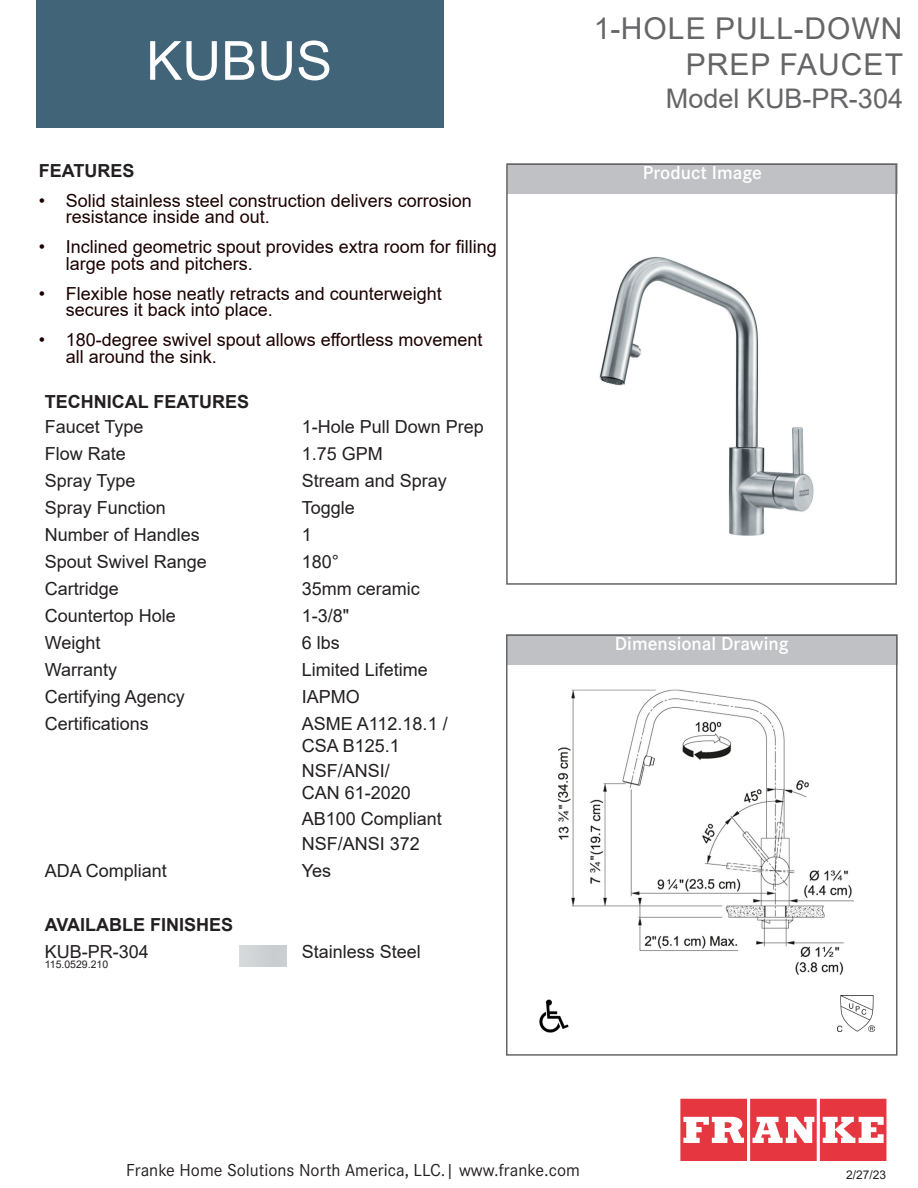
<style>
.page{position:relative;width:918px;height:1188px;background:#fff}
.page>*{position:absolute;margin:0;border:0;box-sizing:border-box;transform-origin:0 0}
.t1{font:54px "Arial";color:#fff}
.t2{font:30px "Arial";letter-spacing:.035em;color:#656568}
.t3{font:27px "Arial";color:#656568}
.t4{font:600 19.5px "Corporate S";color:#fff}
.t5{font:18px/21.6px "Arial";color:#231f20}
.t6{font:18px/16.5px "Arial";color:#1b0000}
.t7{font:18px "Corporate S";color:#231f20}
.t8{font:700 18px "Arial";color:#231f20}
.t9{font:12px "Arial";color:#231f20}
.t10{font:10.5px "Arial";color:#231f20}
</style>
<div class="page">
<svg style="left:680px;top:1099px;width:206px;height:62px"></svg>
<div style="left:37px;top:0;width:407px;height:127px;background:#416478"></div>
<div style="left:506px;top:634px;width:392px;height:31px;background:#c0c1c4"></div>
<div style="left:506px;top:634px;width:392px;height:422px;border:2px solid #656568"></div>
<div style="left:507px;top:164px;width:391px;height:30px;background:#c0c1c4"></div>
<div style="left:506px;top:164px;width:391px;height:421px;border:2px solid #656568"></div>
<img style="left:599px;top:256px;width:215px;height:280px">
<img style="left:559px;top:689px;width:295px;height:286px">
<img style="left:539px;top:999px;width:30px;height:34px">
<img style="left:837px;top:995px;width:37px;height:36px">
<p class="t1" style="left:146px;top:24px;width:188px">KUBUS</p>
<p class="t8" style="left:39px;top:158px;width:97px">FEATURES</p>
<p class="t6" style="left:66px;top:192px;width:408px;text-indent:-27px">• Solid stainless steel construction delivers corrosion resistance inside and out.</p>
<p class="t6" style="left:66px;top:238px;width:433px;text-indent:-27px">• Inclined geometric spout provides extra room for filling large pots and pitchers.</p>
<p class="t6" style="left:66px;top:285px;width:378px;text-indent:-27px">• Flexible hose neatly retracts and counterweight secures it back into place.</p>
<p class="t6" style="left:66px;top:331px;width:418px;text-indent:-27px">• 180-degree swivel spout allows effortless movement all around the sink.</p>
<p class="t8" style="left:45px;top:389px;width:206px">TECHNICAL FEATURES</p>
<p class="t5" style="left:45px;top:416px;width:100px">Faucet Type</p>
<p class="t5" style="left:302px;top:416px;width:184px">1-Hole Pull Down Prep</p>
<p class="t5" style="left:45px;top:443px;width:83px">Flow Rate</p>
<p class="t5" style="left:302px;top:443px;width:83px">1.75 GPM</p>
<p class="t5" style="left:45px;top:470px;width:92px">Spray Type</p>
<p class="t5" style="left:302px;top:470px;width:147px">Stream and Spray</p>
<p class="t5" style="left:45px;top:497px;width:123px">Spray Function</p>
<p class="t5" style="left:302px;top:497px;width:55px">Toggle</p>
<p class="t5" style="left:45px;top:524px;width:157px">Number of Handles</p>
<p class="t5" style="left:302px;top:524px;width:12px">1</p>
<p class="t5" style="left:45px;top:551px;width:164px">Spout Swivel Range</p>
<p class="t5" style="left:302px;top:551px;width:39px">180°</p>
<p class="t5" style="left:45px;top:578px;width:76px">Cartridge</p>
<p class="t5" style="left:302px;top:578px;width:120px">35mm ceramic</p>
<p class="t5" style="left:45px;top:605px;width:133px">Countertop Hole</p>
<p class="t5" style="left:302px;top:605px;width:49px">1-3/8"</p>
<p class="t5" style="left:45px;top:632px;width:57px">Weight</p>
<p class="t5" style="left:302px;top:632px;width:40px">6 lbs</p>
<p class="t5" style="left:45px;top:659px;width:74px">Warranty</p>
<p class="t5" style="left:302px;top:659px;width:128px">Limited Lifetime</p>
<p class="t5" style="left:45px;top:686px;width:142px">Certifying Agency</p>
<p class="t5" style="left:302px;top:686px;width:60px">IAPMO</p>
<p class="t5" style="left:45px;top:713px;width:106px">Certifications</p>
<p class="t5" style="left:302px;top:713px;width:147px">ASME A112.18.1 /<br>CSA B125.1</p>
<p class="t5" style="left:302px;top:760px;width:90px">NSF/ANSI/</p>
<p class="t5" style="left:302px;top:782px;width:111px">CAN 61-2020</p>
<p class="t5" style="left:302px;top:808px;width:142px">AB100 Compliant</p>
<p class="t5" style="left:302px;top:833px;width:120px">NSF/ANSI 372</p>
<p class="t5" style="left:45px;top:860px;width:124px">ADA Compliant</p>
<p class="t5" style="left:302px;top:860px;width:31px">Yes</p>
<p class="t8" style="left:45px;top:912px;width:190px">AVAILABLE FINISHES</p>
<p class="t5" style="left:45px;top:940px;width:106px">KUB-PR-304</p>
<p class="t10" style="left:45px;top:957px;width:65px">115.0529.210</p>
<p class="t5" style="left:302px;top:940px;width:121px">Stainless Steel</p>
<p class="t2" style="left:594px;top:8px;width:310px">1-HOLE PULL-DOWN</p>
<p class="t2" style="left:686px;top:44px;width:219px">PREP FAUCET</p>
<p class="t3" style="left:666px;top:80px;width:239px">Model KUB-PR-304</p>
<p class="t4" style="left:643px;top:158px;width:121px">Product Image</p>
<p class="t4" style="left:615px;top:629px;width:175px">Dimensional Drawing</p>
<p class="t7" style="left:126px;top:1157px;width:455px">Franke Home Solutions North America, LLC.| www.franke.com</p>
<p class="t9" style="left:846px;top:1166px;width:42px">2/27/23</p>
</div>
